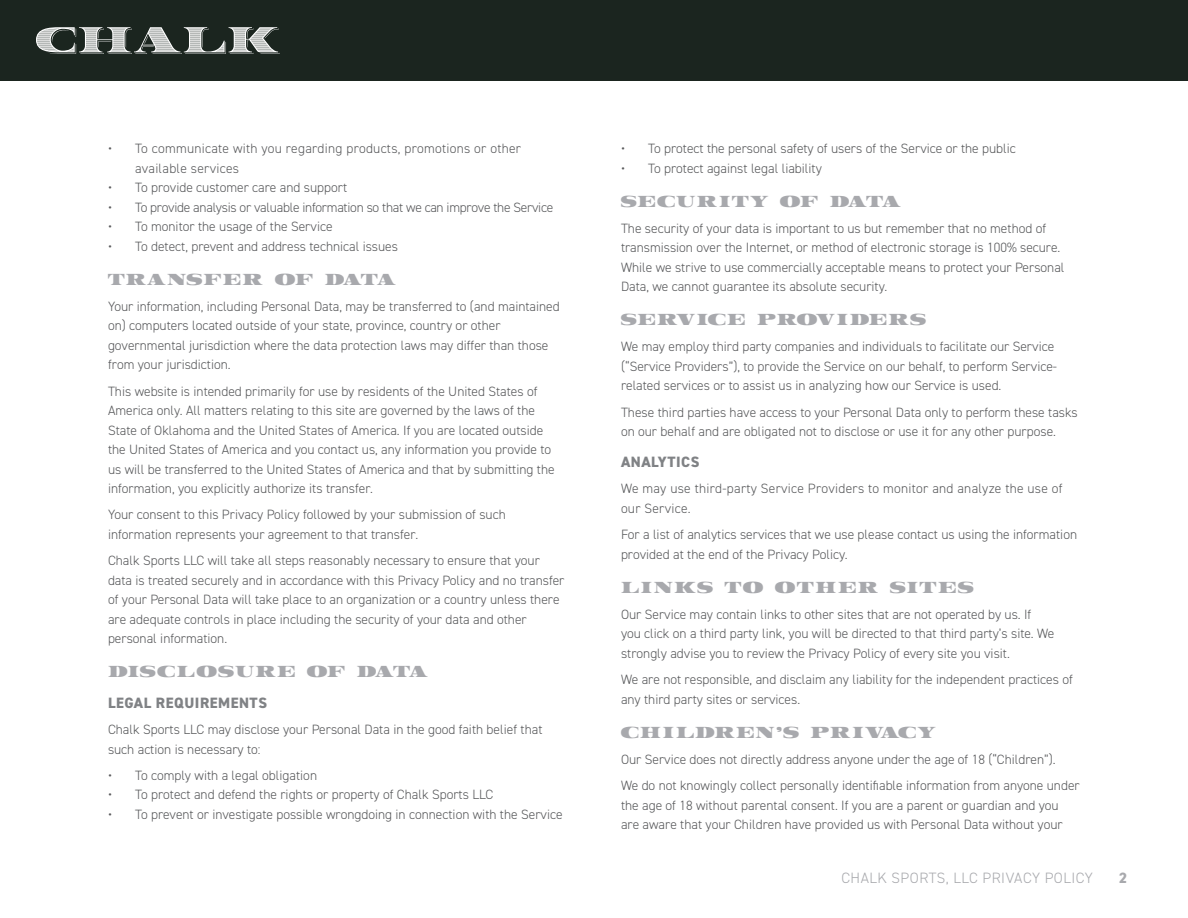
<style>
.page{position:relative;width:1188px;height:918px;background:#fff}
.page>*{position:absolute;margin:0;border:0;box-sizing:border-box;transform-origin:0 0}
.subhead{font:24px "LHF Bank Note";letter-spacing:.03em;color:#a8a9ad}
.subhead-2{font:24px "LHF Bank Note";letter-spacing:.05em;color:#a8a9ad}
.subhead-3{font:24px "LHF Bank Note";letter-spacing:-.01em;color:#a8a9ad}
.t1{font:300 15px "DIN2014";letter-spacing:.035em;color:#a8a9ad}
.t2{font:800 15px "DIN2014";letter-spacing:.035em;color:#808285}
.t3{font:800 15px "DIN2014";color:#a8a9ad}
.copy{font:300 13.5px/19.5px "DIN2014";color:#57585a}
.copy-2{font:300 13.5px/19.5px "DIN2014";letter-spacing:.02em;color:#57585a}
.copy-3{font:300 13.5px "DIN2014";letter-spacing:-.02em;color:#57585a}
</style>
<div class="page">
<div style="left:0;top:0;width:1188px;height:81px;background:#1b251f"></div>
<svg style="left:36px;top:27px;width:244px;height:27px"></svg>
<p class="copy-2" style="left:135px;top:139px;width:388px;text-indent:-27px">• To communicate with you regarding products, promotions or other available services</p>
<p class="copy" style="left:108px;top:178px;width:241px">• To provide customer care and support</p>
<p class="copy-3" style="left:108px;top:199px;width:447px">• To provide analysis or valuable information so that we can improve the Service</p>
<p class="copy" style="left:108px;top:217px;width:226px">• To monitor the usage of the Service</p>
<p class="copy" style="left:108px;top:236px;width:292px">• To detect, prevent and address technical issues</p>
<p class="subhead-3" style="left:108px;top:268px;width:290px">Transfer of Data</p>
<p class="copy" style="left:108px;top:296px;width:453px">Your information, including Personal Data, may be transferred to (and maintained on) computers located outside of your state, province, country or other governmental jurisdiction where the data protection laws may differ than those from your jurisdiction.</p>
<p class="copy" style="left:108px;top:381px;width:448px">This website is intended primarily for use by residents of the United States of America only. All matters relating to this site are governed by the laws of the State of Oklahoma and the United States of America. If you are located outside the United States of America and you contact us, any information you provide to us will be transferred to the United States of America and that by submitting the information, you explicitly authorize its transfer.</p>
<p class="copy" style="left:108px;top:505px;width:399px">Your consent to this Privacy Policy followed by your submission of such information represents your agreement to that transfer.</p>
<p class="copy" style="left:108px;top:551px;width:458px">Chalk Sports LLC will take all steps reasonably necessary to ensure that your data is treated securely and in accordance with this Privacy Policy and no transfer of your Personal Data will take place to an organization or a country unless there are adequate controls in place including the security of your data and other personal information.</p>
<p class="subhead" style="left:108px;top:660px;width:322px">Disclosure of Data</p>
<p class="t2" style="left:108px;top:693px;width:160px">LEGAL REQUIREMENTS</p>
<p class="copy" style="left:108px;top:720px;width:436px">Chalk Sports LLC may disclose your Personal Data in the good faith belief that such action is necessary to:</p>
<p class="copy" style="left:108px;top:765px;width:211px">• To comply with a legal obligation</p>
<p class="copy" style="left:108px;top:785px;width:387px">• To protect and defend the rights or property of Chalk Sports LLC</p>
<p class="copy" style="left:108px;top:804px;width:456px">• To prevent or investigate possible wrongdoing in connection with the Service</p>
<p class="copy" style="left:621px;top:139px;width:396px">• To protect the personal safety of users of the Service or the public</p>
<p class="copy" style="left:621px;top:158px;width:202px">• To protect against legal liability</p>
<p class="subhead" style="left:621px;top:190px;width:282px">Security of Data</p>
<p class="copy" style="left:621px;top:218px;width:445px">The security of your data is important to us but remember that no method of transmission over the Internet, or method of electronic storage is 100% secure.<br>While we strive to use commercially acceptable means to protect your Personal Data, we cannot guarantee its absolute security.</p>
<p class="subhead" style="left:621px;top:309px;width:307px">Service Providers</p>
<p class="copy" style="left:621px;top:337px;width:438px">We may employ third party companies and individuals to facilitate our Service (“Service Providers”), to provide the Service on our behalf, to perform Service&shy;related services or to assist us in analyzing how our Service is used.</p>
<p class="copy" style="left:621px;top:402px;width:458px">These third parties have access to your Personal Data only to perform these tasks on our behalf and are obligated not to disclose or use it for any other purpose.</p>
<p class="t2" style="left:621px;top:452px;width:80px">ANALYTICS</p>
<p class="copy-2" style="left:621px;top:479px;width:443px">We may use third-party Service Providers to monitor and analyze the use of our Service.</p>
<p class="copy" style="left:621px;top:525px;width:458px">For a list of analytics services that we use please contact us using the information provided at the end of the Privacy Policy.</p>
<p class="subhead-2" style="left:621px;top:576px;width:355px">Links to Other Sites</p>
<p class="copy" style="left:621px;top:604px;width:435px">Our Service may contain links to other sites that are not operated by us. If you click on a third party link, you will be directed to that third party’s site. We strongly advise you to review the Privacy Policy of every site you visit.</p>
<p class="copy" style="left:621px;top:670px;width:453px">We are not responsible, and disclaim any liability for the independent practices of any third party sites or services.</p>
<p class="subhead" style="left:621px;top:721px;width:317px">Children’s Privacy</p>
<p class="copy" style="left:621px;top:749px;width:436px">Our Service does not directly address anyone under the age of 18 (“Children”).</p>
<p class="copy" style="left:621px;top:776px;width:460px">We do not knowingly collect personally identifiable information from anyone under the age of 18 without parental consent. If you are a parent or guardian and you are aware that your Children have provided us with Personal Data without your</p>
<p class="t1" style="left:841px;top:869px;width:253px">CHALK SPORTS, LLC PRIVACY POLICY</p>
<p class="t3" style="left:1119px;top:868px;width:10px">2</p>
</div>
